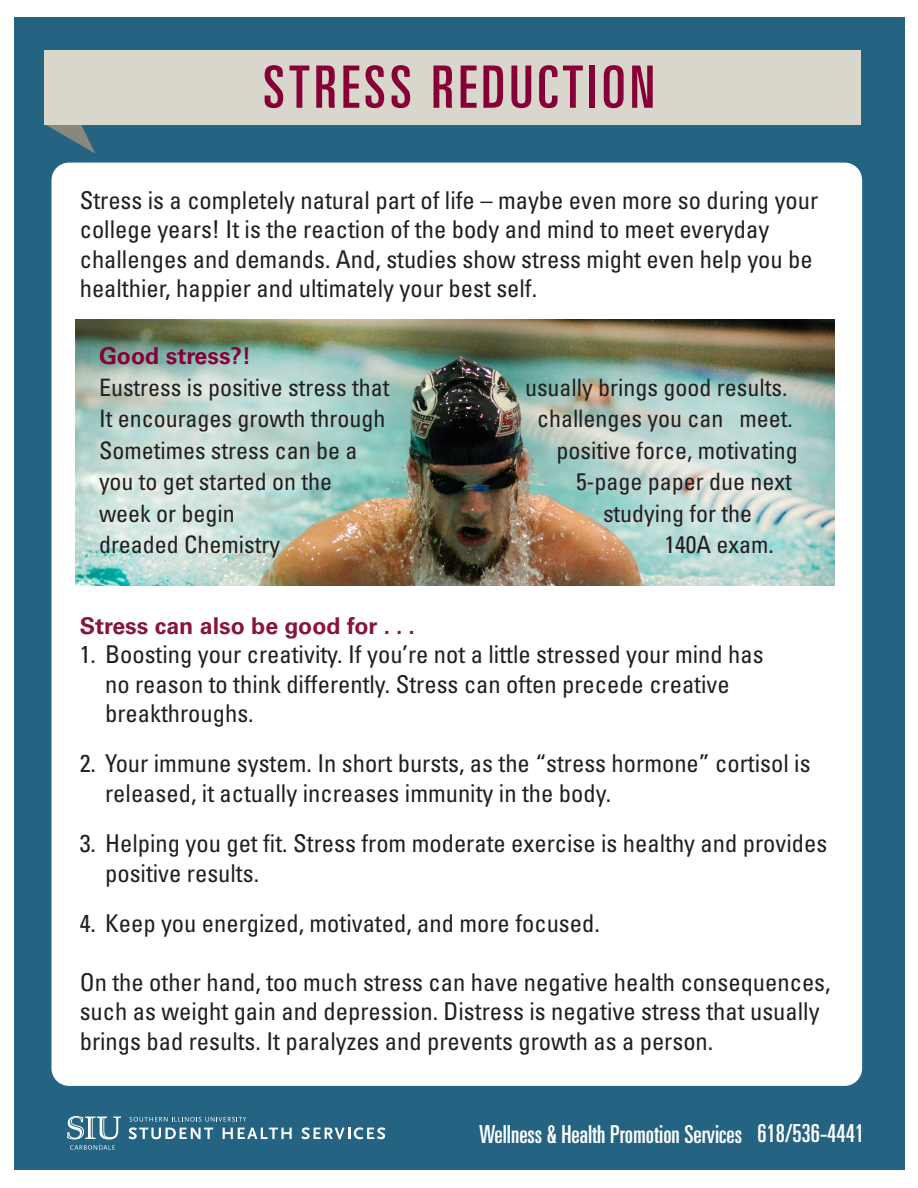
<style>
.page{position:relative;width:918px;height:1188px;background:#fff}
.page>*{position:absolute;margin:0;border:0;box-sizing:border-box;transform-origin:0 0}
.t1{font:ultra-condensed 58.5px "Univers LT Std";letter-spacing:.075em;color:#860037}
.t2{font:ultra-condensed 24.75px "Univers LT Std";color:#fff}
.t3{font:condensed 24.6px/29.4px "Univers LT Std";color:#231f20}
.t4{font:condensed 24px "Univers LT Std";color:#231f20}
.t5{font:700 23.1px "Univers LT Std";color:#87153e}
.t6{font:700 23.1px "Univers LT Std";color:#860037}
</style>
<div class="page">
<div style="left:14px;top:18px;width:890px;height:1152px;background:#256383"></div>
<svg style="left:45px;top:124px;width:50px;height:30px"></svg>
<div style="left:45px;top:50px;width:816px;height:74px;background:#d9d7cb"></div>
<div style="left:52px;top:163px;width:810px;height:923px;background:#fff;border-radius:17px"></div>
<svg style="left:128px;top:1117px;width:164px;height:22px"></svg>
<svg style="left:301px;top:1127px;width:84px;height:12px"></svg>
<svg style="left:67px;top:1116px;width:54px;height:34px"></svg>
<img style="left:76px;top:320px;width:759px;height:265px">
<p class="t1" style="left:263px;top:54px;width:393px">STRESS REDUCTION</p>
<p class="t3" style="left:80px;top:185px;width:740px">Stress is a completely natural part of life – maybe even more so during your college years! It is the reaction of the body and mind to meet everyday challenges and demands. And, studies show stress might even help you be healthier, happier and ultimately your best self.</p>
<p class="t6" style="left:99px;top:343px;width:154px">Good stress?!</p>
<p class="t4" style="left:99px;top:372px;width:292px">Eustress is positive stress that</p>
<p class="t4" style="left:525px;top:372px;width:264px">usually brings good results.</p>
<p class="t4" style="left:99px;top:404px;width:288px">It encourages growth through</p>
<p class="t4" style="left:537px;top:404px;width:257px">challenges you can meet.</p>
<p class="t4" style="left:99px;top:435px;width:260px">Sometimes stress can be a</p>
<p class="t4" style="left:556px;top:435px;width:243px">positive force, motivating</p>
<p class="t4" style="left:99px;top:467px;width:235px">you to get started on the</p>
<p class="t4" style="left:576px;top:467px;width:217px">5-page paper due next</p>
<p class="t4" style="left:99px;top:498px;width:137px">week or begin</p>
<p class="t4" style="left:603px;top:498px;width:151px">studying for the</p>
<p class="t4" style="left:99px;top:530px;width:183px">dreaded Chemistry</p>
<p class="t4" style="left:664px;top:530px;width:111px">140A exam.</p>
<p class="t5" style="left:80px;top:612px;width:337px">Stress can also be good for . . .</p>
<p class="t3" style="left:105px;top:639px;width:660px;text-indent:-25px">1. Boosting your creativity. If you’re not a little stressed your mind has no reason to think differently. Stress can often precede creative breakthroughs.</p>
<p class="t3" style="left:105px;top:749px;width:707px;text-indent:-25px">2. Your immune system. In short bursts, as the “stress hormone” cortisol is released, it actually increases immunity in the body.</p>
<p class="t3" style="left:105px;top:828px;width:724px;text-indent:-25px">3. Helping you get fit. Stress from moderate exercise is healthy and provides positive results.</p>
<p class="t3" style="left:80px;top:908px;width:522px">4. Keep you energized, motivated, and more focused.</p>
<p class="t3" style="left:80px;top:967px;width:752px">On the other hand, too much stress can have negative health consequences, such as weight gain and depression. Distress is negative stress that usually brings bad results. It paralyzes and prevents growth as a person.</p>
<p class="t2" style="left:479px;top:1121px;width:387px">Wellness &amp; Health Promotion Services 618/536-4441</p>
</div>
